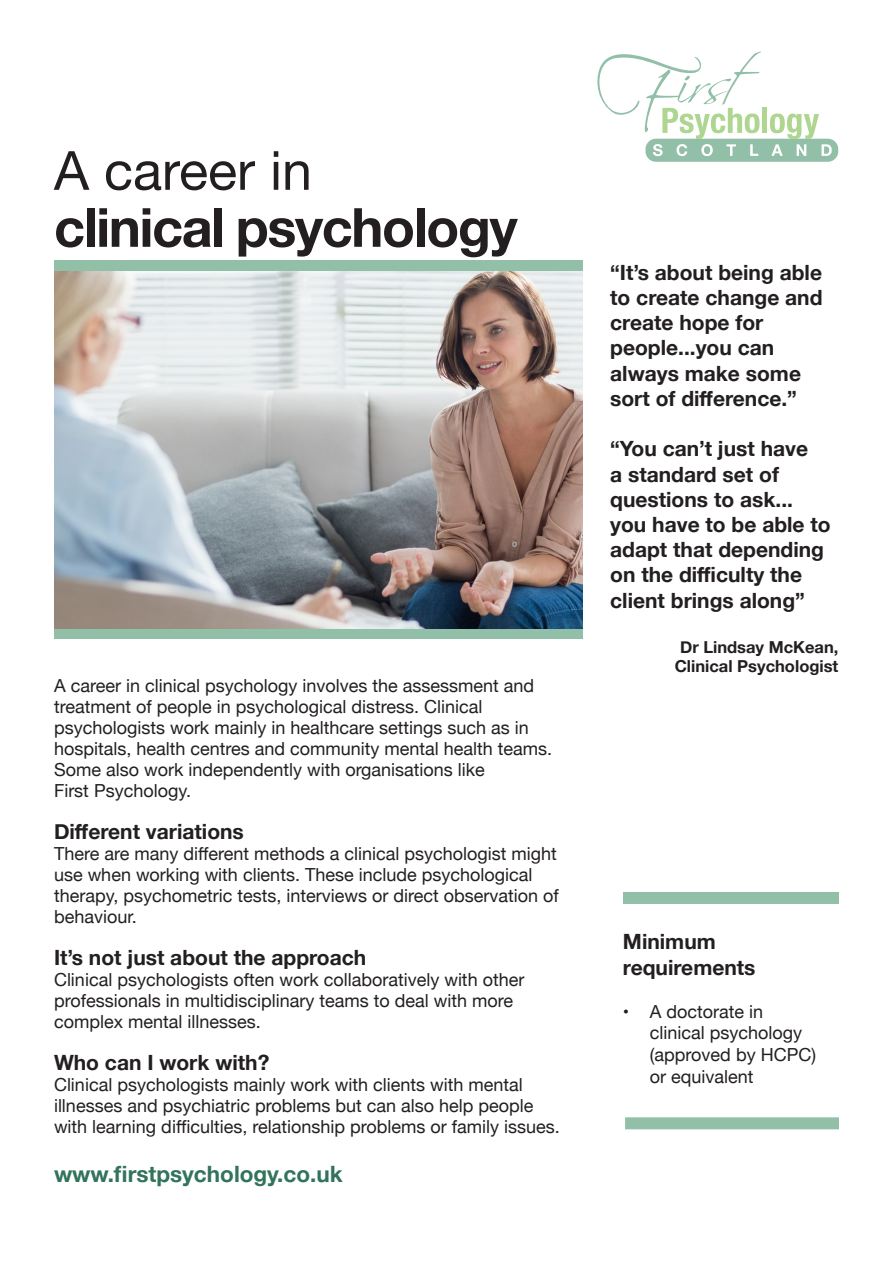
<style>
.page{position:relative;width:893px;height:1263px;background:#fff}
.page>*{position:absolute;margin:0;border:0;box-sizing:border-box;transform-origin:0 0}
.t1{font:700 54px "Helvetica Neue";letter-spacing:-.025em;color:#231f20}
.t2{font:54px "Helvetica Neue";color:#231f20}
.t3{font:700 22.5px "Helvetica Neue";color:#31735b}
.t4{font:700 21px/25.2px "Helvetica Neue";color:#231f20}
.t5{font:18px/21px "Helvetica Neue";color:#231f20}
.t6{font:700 16.5px/19.8px "Helvetica Neue";color:#231f20;text-align:center}
</style>
<div class="page">
<div style="left:54px;top:260px;width:529px;height:379px;background:#92bfa8"></div>
<img style="left:54px;top:271px;width:529px;height:357px">
<div style="left:645px;top:139px;width:193px;height:23px;background:#92bfa8;border-radius:11px"></div>
<div style="left:762px;top:108px;width:5px;height:25px;background:#aed690"></div>
<svg style="left:770px;top:114px;width:62px;height:42px"></svg>
<svg style="left:597px;top:51px;width:164px;height:105px"></svg>
<div style="left:623px;top:892px;width:216px;height:12px;background:#92bfa8"></div>
<div style="left:625px;top:1117px;width:214px;height:12px;background:#92bfa8"></div>
<p class="t2" style="left:54px;top:132px;width:260px">A career in</p>
<p class="t1" style="left:54px;top:185px;width:465px">clinical psychology</p>
<p class="t5" style="left:54px;top:676px;width:500px">A career in clinical psychology involves the assessment and treatment of people in psychological distress. Clinical psychologists work mainly in healthcare settings such as in hospitals, health centres and community mental health teams.<br>Some also work independently with organisations like<br>First Psychology.</p>
<p class="t4" style="left:54px;top:820px;width:191px">Different variations</p>
<p class="t5" style="left:54px;top:844px;width:506px">There are many different methods a clinical psychologist might use when working with clients. These include psychological therapy, psychometric tests, interviews or direct observation of behaviour.</p>
<p class="t4" style="left:54px;top:946px;width:314px">It’s not just about the approach</p>
<p class="t5" style="left:54px;top:970px;width:472px">Clinical psychologists often work collaboratively with other professionals in multidisciplinary teams to deal with more complex mental illnesses.</p>
<p class="t4" style="left:54px;top:1051px;width:217px">Who can I work with?</p>
<p class="t5" style="left:54px;top:1075px;width:507px">Clinical psychologists mainly work with clients with mental illnesses and psychiatric problems but can also help people with learning difficulties, relationship problems or family issues.</p>
<p class="t3" style="left:54px;top:1156px;width:290px">www.firstpsychology.co.uk</p>
<p class="t4" style="left:610px;top:260px;width:214px">“It’s about being able to create change and create hope for people...you can always make some sort of difference.”</p>
<p class="t4" style="left:610px;top:437px;width:222px">“You can’t just have<br>a standard set of questions to ask... you have to be able to adapt that depending on the difficulty the client brings along”</p>
<p class="t6" style="left:675px;top:637px;width:165px">Dr Lindsay McKean,<br>Clinical Psychologist</p>
<p class="t4" style="left:623px;top:930px;width:134px">Minimum requirements</p>
<p class="t5" style="left:650px;top:1001px;width:168px;line-height:21.6px;text-indent:-27px">• A doctorate in clinical psychology (approved by HCPC) or equivalent</p>
</div>
